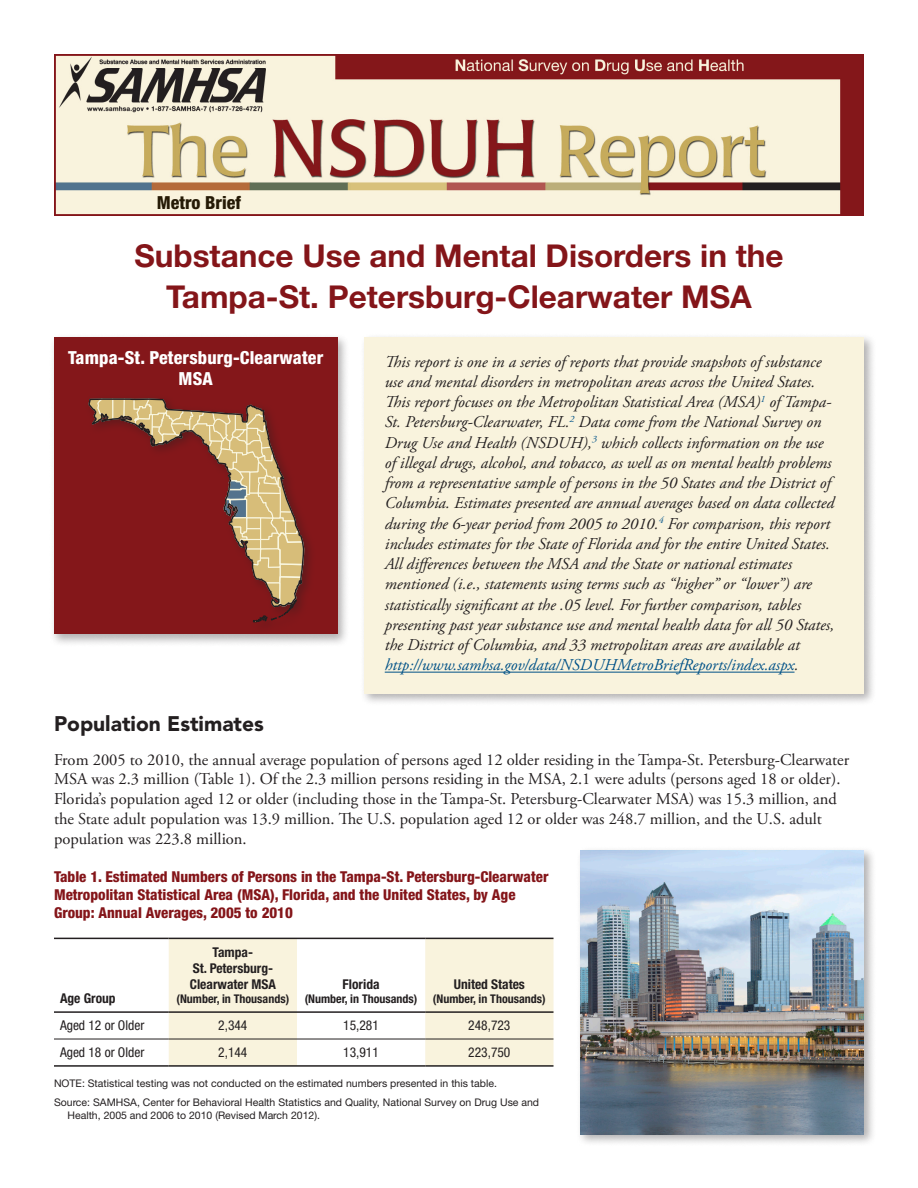
<style>
.page{position:relative;width:918px;height:1188px;background:#fff}
.page>*{position:absolute;margin:0;border:0;box-sizing:border-box;transform-origin:0 0}
.t1{font:700 31.5px/40.5px "Helvetica Neue LT Std";color:#841519;text-align:center}
.t2{font:900 21px "Avenir LT Std";color:#231f20}
.t3{font:800 condensed 18px/21.6px "Helvetica Neue LT Std";letter-spacing:.01em;color:#fff;text-align:center}
.t4{font:800 condensed 18px "Helvetica Neue LT Std";color:#251a05}
.t5{font:italic 16.5px/20.2px "Adobe Garamond Pro";color:#231f20}
.t6{font:16.5px/19.8px "Adobe Garamond Pro";color:#231f20}
.t7{font:800 condensed 15px/18px "Helvetica Neue LT Std";color:#841519}
.body_text{font:condensed 13.5px "Helvetica Neue LT Std";color:#231f20}
.body_text-2{font:700 condensed 13.5px/16.2px "Helvetica Neue LT Std";color:#231f20;text-align:center}
.body_text-3{font:700 condensed 12px "Helvetica Neue LT Std";color:#231f20}
.t8{font:10.5px/19.4px "Helvetica Neue LT Std";color:#231f20}
.s1{color:#005187}
</style>
<div class="page">
<img style="left:57px;top:57px;width:804px;height:156px">
<div style="left:54px;top:54px;width:810px;height:162px;border:2px solid #841519"></div>
<div style="left:360px;top:333px;width:516px;height:373px;background:#231f20;opacity:.35"></div>
<div style="left:364px;top:338px;width:500px;height:356px;background:#f9f3dd"></div>
<div style="left:50px;top:333px;width:300px;height:314px;background:#231f20;opacity:.35"></div>
<div style="left:54px;top:338px;width:284px;height:296px;background:#84171a"></div>
<svg style="left:169px;top:939px;width:385px;height:126px;fill:#f9f3dd"></svg>
<hr style="left:54px;top:938px;width:115px;height:1px;background:#231f20">
<hr style="left:169px;top:938px;width:128px;height:1px;background:#231f20">
<hr style="left:297px;top:938px;width:128px;height:1px;background:#231f20">
<hr style="left:425px;top:938px;width:129px;height:1px;background:#231f20">
<hr style="left:54px;top:1011px;width:115px;height:2px;background:#231f20">
<hr style="left:169px;top:1011px;width:128px;height:2px;background:#231f20">
<hr style="left:297px;top:1011px;width:128px;height:2px;background:#231f20">
<hr style="left:425px;top:1011px;width:129px;height:2px;background:#231f20">
<hr style="left:54px;top:1065px;width:115px;height:2px;background:#231f20">
<hr style="left:169px;top:1065px;width:128px;height:2px;background:#231f20">
<hr style="left:297px;top:1065px;width:128px;height:2px;background:#231f20">
<hr style="left:425px;top:1065px;width:129px;height:2px;background:#231f20">
<hr style="left:54px;top:1039px;width:115px;height:1px;background:#231f20">
<hr style="left:169px;top:1039px;width:128px;height:1px;background:#231f20">
<hr style="left:297px;top:1039px;width:128px;height:1px;background:#231f20">
<hr style="left:425px;top:1039px;width:129px;height:1px;background:#231f20">
<div style="left:84px;top:394px;width:233px;height:241px;background:#84171a"></div>
<svg style="left:88px;top:398px;width:217px;height:211px"></svg>
<div style="left:576px;top:846px;width:300px;height:301px;background:#231f20;opacity:.35"></div>
<img style="left:580px;top:851px;width:284px;height:283px">
<hr style="left:385px;top:672px;width:410px;height:1px;background:#005187">
<p class="t4" style="left:157px;top:192px;width:86px">Metro Brief</p>
<h1 class="t1" style="left:134px;top:235px;width:651px">Substance Use and Mental Disorders in the<br>Tampa-St. Petersburg-Clearwater MSA</h1>
<p class="t3" style="left:68px;top:346px;width:257px">Tampa-St. Petersburg-Clearwater<br>MSA</p>
<p class="t5" style="left:385px;top:352px;width:451px">This report is one in a series of reports that provide snapshots of substance use and mental disorders in metropolitan areas across the United States.<br>This report focuses on the Metropolitan Statistical Area (MSA)<sup>1</sup> of Tampa-St. Petersburg-Clearwater, FL.<sup>2</sup> Data come from the National Survey on Drug Use and Health (NSDUH),<sup>3</sup> which collects information on the use of illegal drugs, alcohol, and tobacco, as well as on mental health problems from a representative sample of persons in the 50 States and the District of Columbia. Estimates presented are annual averages based on data collected during the 6-year period from 2005 to 2010.<sup>4</sup> For comparison, this report includes estimates for the State of Florida and for the entire United States.<br>All differences between the MSA and the State or national estimates mentioned (i.e., statements using terms such as “higher” or “lower”) are statistically significant at the .05 level. For further comparison, tables presenting past year substance use and mental health data for all 50 States, the District of Columbia, and 33 metropolitan areas are available at <span class="s1">http://www.samhsa.gov/data/NSDUHMetroBriefReports/index.aspx</span>.</p>
<h1 class="t2" style="left:54px;top:711px;width:211px">Population Estimates</h1>
<p class="t6" style="left:54px;top:750px;width:797px">From 2005 to 2010, the annual average population of persons aged 12 older residing in the Tampa-St. Petersburg-Clearwater MSA was 2.3 million (Table 1). Of the 2.3 million persons residing in the MSA, 2.1 were adults (persons aged 18 or older).<br>Florida’s population aged 12 or older (including those in the Tampa-St. Petersburg-Clearwater MSA) was 15.3 million, and the State adult population was 13.9 million. The U.S. population aged 12 or older was 248.7 million, and the U.S. adult population was 223.8 million.</p>
<p class="t7" style="left:54px;top:868px;width:496px">Table 1. Estimated Numbers of Persons in the Tampa-St. Petersburg-Clearwater<br>Metropolitan Statistical Area (MSA), Florida, and the United States, by Age<br>Group: Annual Averages, 2005 to 2010</p>
<p class="body_text-2" style="left:60px;top:990px;width:57px">Age Group</p>
<p class="body_text-2" style="left:190px;top:944px;width:88px">Tampa-<br>St. Petersburg-<br>Clearwater MSA</p>
<p class="body_text-3" style="left:176px;top:992px;width:114px">(Number, in Thousands)</p>
<p class="body_text-2" style="left:343px;top:976px;width:38px">Florida</p>
<p class="body_text-3" style="left:305px;top:992px;width:114px">(Number, in Thousands)</p>
<p class="body_text-2" style="left:454px;top:976px;width:73px">United States</p>
<p class="body_text-3" style="left:433px;top:992px;width:114px">(Number, in Thousands)</p>
<p class="body_text" style="left:60px;top:1018px;width:86px">Aged 12 or Older</p>
<p class="body_text" style="left:218px;top:1018px;width:31px">2,344</p>
<p class="body_text" style="left:343px;top:1018px;width:37px">15,281</p>
<p class="body_text" style="left:468px;top:1018px;width:44px">248,723</p>
<p class="body_text" style="left:60px;top:1045px;width:86px">Aged 18 or Older</p>
<p class="body_text" style="left:218px;top:1045px;width:31px">2,144</p>
<p class="body_text" style="left:343px;top:1045px;width:37px">13,911</p>
<p class="body_text" style="left:468px;top:1045px;width:44px">223,750</p>
<p class="t8" style="left:54px;top:1073px;width:487px">NOTE: Statistical testing was not conducted on the estimated numbers presented in this table.<br>Source: SAMHSA, Center for Behavioral Health Statistics and Quality, National Survey on Drug Use and</p>
<p class="t8" style="left:68px;top:1105px;width:254px">Health, 2005 and 2006 to 2010 (Revised March 2012).</p>
</div>
